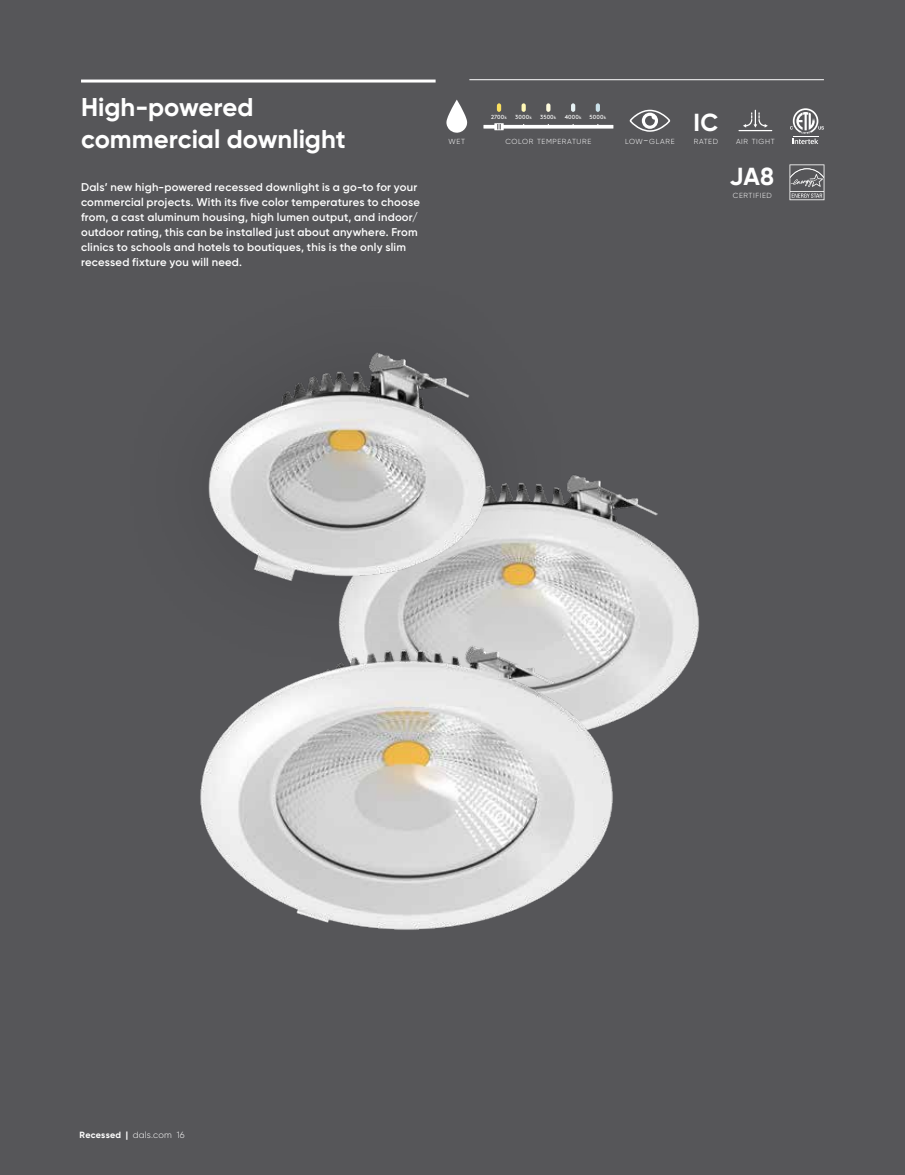
<style>
.page{position:relative;width:905px;height:1175px;background:#fff}
.page>*{position:absolute;margin:0;border:0;box-sizing:border-box;transform-origin:0 0}
.t1{font:700 25.65px/31.3px "Gilroy";color:#fff}
.t2{font:700 24.6px "Gilroy";color:#fff}
.t3{font:600 11.25px/15px "Gilroy";letter-spacing:.02em;color:#fff}
.t4{font:300 9px "Gilroy";letter-spacing:.025em;color:#fff}
.t5{font:300 7.35px "Gilroy";letter-spacing:.08em;color:#fff}
.t6{font:5.85px "Brown";letter-spacing:.025em;color:#fff}
.s1{font-size:4.65px}
.s2{font-size:10.5px}
.s3{font-weight:700}
</style>
<div class="page">
<div style="left:0;top:0;width:904px;height:1174px;background:#565659"></div>
<hr style="left:81px;top:80px;width:354px;height:2px;background:#fff">
<hr style="left:469px;top:79px;width:355px;height:1px;background:#fff">
<svg style="left:790px;top:108px;width:34px;height:36px"></svg>
<svg style="left:446px;top:100px;width:21px;height:33px"></svg>
<svg style="left:629px;top:110px;width:41px;height:22px"></svg>
<svg style="left:497px;top:103px;width:4px;height:9px"></svg>
<svg style="left:546px;top:103px;width:4px;height:9px"></svg>
<svg style="left:571px;top:103px;width:4px;height:9px"></svg>
<svg style="left:521px;top:103px;width:4px;height:9px"></svg>
<svg style="left:502px;top:125px;width:111px;height:4px"></svg>
<svg style="left:483px;top:125px;width:12px;height:4px"></svg>
<svg style="left:494px;top:123px;width:9px;height:7px"></svg>
<svg style="left:595px;top:103px;width:5px;height:9px"></svg>
<svg style="left:743px;top:110px;width:24px;height:18px"></svg>
<hr style="left:738px;top:130px;width:34px;height:1px;background:#fff">
<svg style="left:789px;top:164px;width:35px;height:36px"></svg>
<img style="left:200px;top:493px;width:499px;height:437px">
<img style="left:200px;top:353px;width:415px;height:410px">
<h1 class="t1" style="left:81px;top:91px;width:266px">High-powered commercial downlight</h1>
<p class="t3" style="left:81px;top:179px;width:340px">Dals’ new high-powered recessed downlight is a go-to for your commercial projects. With its five color temperatures to choose from, a cast aluminum housing, high lumen output, and indoor/ outdoor rating, this can be installed just about anywhere. From clinics to schools and hotels to boutiques, this is the only slim recessed fixture you will need.</p>
<p class="t6" style="left:491px;top:113px;width:17px">2700<span class="s1">k</span></p>
<p class="t6" style="left:515px;top:113px;width:18px">3000<span class="s1">k</span></p>
<p class="t6" style="left:540px;top:113px;width:18px">3500<span class="s1">k</span></p>
<p class="t6" style="left:564px;top:113px;width:18px">4000<span class="s1">k</span></p>
<p class="t6" style="left:589px;top:113px;width:18px">5000<span class="s1">k</span></p>
<p class="t5" style="left:448px;top:137px;width:18px">WET</p>
<p class="t5" style="left:505px;top:137px;width:87px">COLOR TEMPERATURE</p>
<p class="t5" style="left:625px;top:137px;width:51px">LOW<span class="s2">-</span>GLARE</p>
<h2 class="t2" style="left:693px;top:107px;width:27px">IC</h2>
<p class="t5" style="left:693px;top:137px;width:26px">RATED</p>
<p class="t5" style="left:736px;top:137px;width:40px">AIR TIGHT</p>
<h2 class="t2" style="left:729px;top:161px;width:46px">JA8</h2>
<p class="t5" style="left:732px;top:191px;width:40px">CERTIFIED</p>
<p class="t4" style="left:80px;top:1129px;width:107px"><span class="s3">Recessed |</span> dals.com 16</p>
</div>
